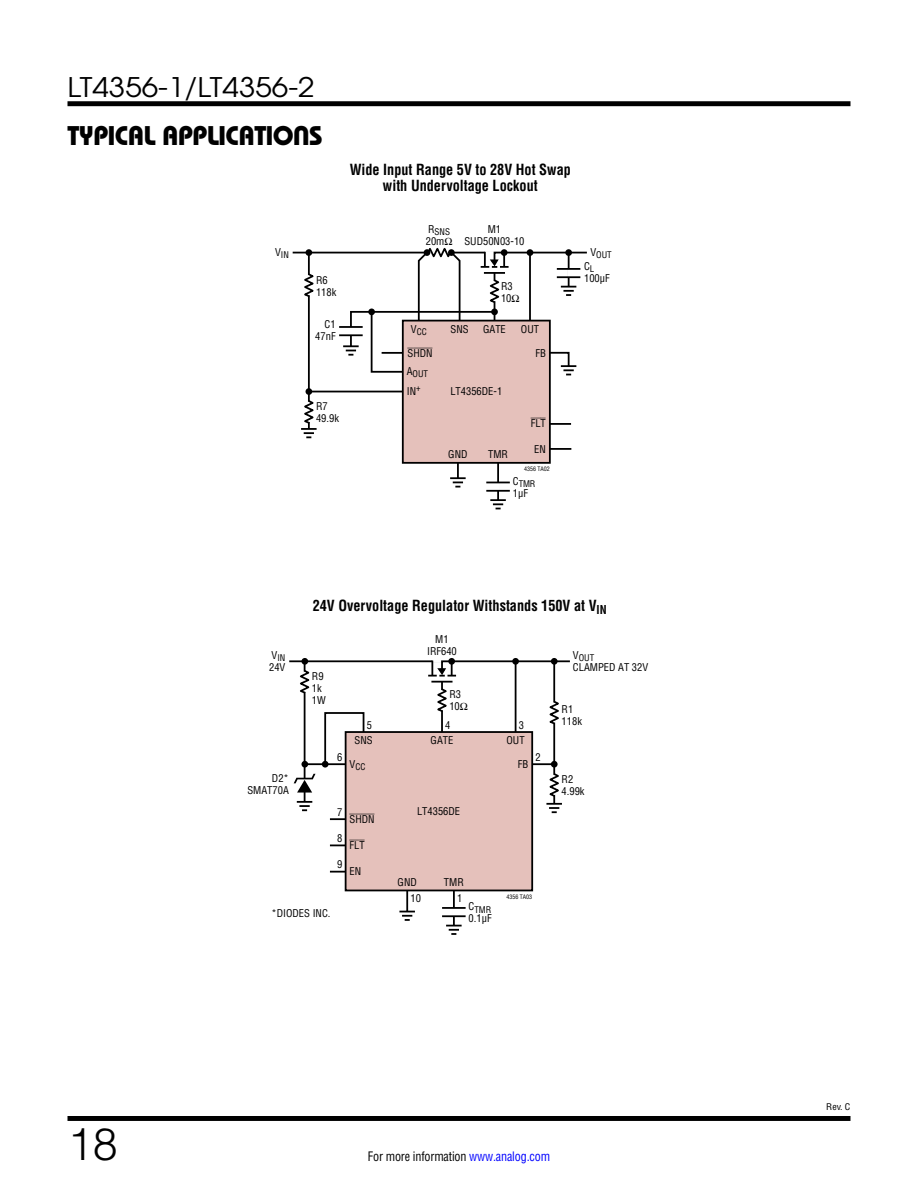
<style>
.page{position:relative;width:918px;height:1188px;background:#fff}
.page>*{position:absolute;margin:0;border:0;box-sizing:border-box;transform-origin:0 0}
.t1{font:300 45px "Helvetica";color:#000}
.t2{font:27px "Linear Bauhaus";letter-spacing:-.02em;color:#000}
.t3{font:27px "Avant Garde";color:#000;scale:1.1 1}
.t4{font:700 15px/16.5px "Linear Helv Cond";color:#000;text-align:center;scale:.95 1}
.t5{font:12.75px "Linear Helv Cond";letter-spacing:-.01em;color:#000;scale:.95 1}
.t6{font:10.5px/12px "Linear Helv Cond";color:#000}
.t7{font:10.5px "Linear Helv Cond Ovr";color:#000}
.t8{font:9px "Linear Helv Cond";color:#000}
.t9{font:9px "Linear Helv Cond";color:#000;scale:1.1 1}
.t10{font:6px "Linear Helv Cond";color:#000}
.s1{color:#00f}
</style>
<div class="page">
<div style="left:68px;top:101px;width:783px;height:5px;background:#000"></div>
<div style="left:68px;top:1116px;width:783px;height:5px;background:#000"></div>
<hr style="left:309px;top:391px;width:94px;height:1px;background:#000">
<hr style="left:308px;top:253px;width:2px;height:176px;background:#000">
<hr style="left:529px;top:253px;width:2px;height:68px;background:#000">
<hr style="left:497px;top:448px;width:2px;height:52px;background:#000">
<hr style="left:550px;top:423px;width:21px;height:2px;background:#000">
<hr style="left:293px;top:252px;width:294px;height:1px;background:#000">
<svg style="left:450px;top:464px;width:16px;height:24px"></svg>
<hr style="left:496px;top:500px;width:4px;height:10px;background:#929292">
<svg style="left:490px;top:499px;width:16px;height:10px"></svg>
<hr style="left:567px;top:366px;width:4px;height:10px;background:#909090">
<div style="left:403px;top:321px;width:147px;height:142px;background:#e5c1bb"></div>
<div style="left:402px;top:320px;width:149px;height:144px;border:2px solid #000"></div>
<hr style="left:550px;top:448px;width:21px;height:2px;background:#000">
<svg style="left:486px;top:482px;width:24px;height:8px"></svg>
<hr style="left:486px;top:490px;width:24px;height:2px;background:#000">
<div style="left:306px;top:249px;width:6px;height:7px;background:#000;border-radius:50%"></div>
<div style="left:306px;top:388px;width:6px;height:7px;background:#000;border-radius:50%"></div>
<div style="left:527px;top:249px;width:6px;height:7px;background:#000;border-radius:50%"></div>
<svg style="left:548px;top:351px;width:28px;height:24px"></svg>
<svg style="left:561px;top:286px;width:15px;height:10px"></svg>
<hr style="left:568px;top:253px;width:2px;height:34px;background:#000">
<div style="left:565px;top:249px;width:7px;height:7px;background:#000;border-radius:50%"></div>
<svg style="left:304px;top:272px;width:10px;height:27px"></svg>
<svg style="left:301px;top:398px;width:16px;height:40px"></svg>
<svg style="left:568px;top:270px;width:2px;height:6px"></svg>
<hr style="left:557px;top:268px;width:23px;height:2px;background:#000">
<hr style="left:557px;top:276px;width:23px;height:2px;background:#000">
<svg style="left:343px;top:247px;width:166px;height:127px"></svg>
<hr style="left:339px;top:326px;width:24px;height:2px;background:#000">
<hr style="left:339px;top:334px;width:24px;height:2px;background:#000">
<hr style="left:289px;top:660px;width:281px;height:2px;background:#000">
<hr style="left:304px;top:661px;width:2px;height:141px;background:#000">
<hr style="left:515px;top:661px;width:1px;height:71px;background:#000">
<hr style="left:453px;top:890px;width:2px;height:36px;background:#000">
<hr style="left:406px;top:890px;width:2px;height:22px;background:#000">
<svg style="left:323px;top:712px;width:42px;height:54px"></svg>
<svg style="left:330px;top:818px;width:15px;height:2px"></svg>
<hr style="left:532px;top:763px;width:22px;height:2px;background:#000">
<svg style="left:399px;top:911px;width:16px;height:10px"></svg>
<svg style="left:446px;top:925px;width:16px;height:10px"></svg>
<div style="left:346px;top:732px;width:186px;height:158px;background:#e5c1bb"></div>
<div style="left:345px;top:731px;width:188px;height:160px;border:2px solid #000"></div>
<svg style="left:330px;top:845px;width:16px;height:1px"></svg>
<svg style="left:330px;top:871px;width:16px;height:2px"></svg>
<hr style="left:305px;top:763px;width:41px;height:2px;background:#000">
<svg style="left:453px;top:909px;width:2px;height:6px"></svg>
<hr style="left:442px;top:907px;width:24px;height:2px;background:#000">
<hr style="left:442px;top:915px;width:24px;height:2px;background:#000">
<svg style="left:297px;top:801px;width:15px;height:10px"></svg>
<div style="left:301px;top:658px;width:7px;height:7px;background:#000;border-radius:50%"></div>
<div style="left:301px;top:761px;width:7px;height:7px;background:#000;border-radius:50%"></div>
<div style="left:322px;top:761px;width:7px;height:7px;background:#000;border-radius:50%"></div>
<div style="left:512px;top:658px;width:7px;height:7px;background:#000;border-radius:50%"></div>
<hr style="left:553px;top:661px;width:2px;height:143px;background:#000">
<div style="left:551px;top:658px;width:7px;height:7px;background:#000;border-radius:50%"></div>
<div style="left:551px;top:761px;width:7px;height:7px;background:#000;border-radius:50%"></div>
<svg style="left:546px;top:771px;width:16px;height:42px"></svg>
<svg style="left:549px;top:699px;width:10px;height:27px"></svg>
<hr style="left:441px;top:682px;width:2px;height:50px;background:#000">
<svg style="left:437px;top:687px;width:10px;height:27px"></svg>
<svg style="left:300px;top:668px;width:10px;height:27px"></svg>
<hr style="left:431px;top:681px;width:22px;height:2px;background:#000">
<div style="left:448px;top:658px;width:7px;height:7px;background:#000;border-radius:50%"></div>
<svg style="left:428px;top:660px;width:28px;height:17px"></svg>
<svg style="left:294px;top:774px;width:21px;height:19px"></svg>
<h2 class="t3" style="left:68px;top:77px;width:226px">LT4356-1/LT4356-2</h2>
<h2 class="t2" style="left:68px;top:120px;width:257px">TYPICAL APPLICATIONS</h2>
<h3 class="t4" style="left:350px;top:163px;width:234px">Wide Input Range 5V to 28V Hot Swap with Undervoltage Lockout</h3>
<p class="t8" style="left:275px;top:251px;width:15px"><sup>V</sup>IN</p>
<p class="t6" style="left:316px;top:275px;width:22px">R6<br>118k</p>
<p class="t6" style="left:315px;top:319px;width:22px;text-align:right">C1<br>47nF</p>
<p class="t6" style="left:316px;top:401px;width:25px">R7<br>49.9k</p>
<p class="t8" style="left:428px;top:228px;width:23px"><sup>R</sup>SNS</p>
<p class="t6" style="left:426px;top:236px;width:28px">20mΩ</p>
<p class="t6" style="left:464px;top:224px;width:62px;text-align:center">M1<br>SUD50N03-10</p>
<p class="t6" style="left:501px;top:281px;width:20px">R3<br>10Ω</p>
<p class="t8" style="left:411px;top:328px;width:17px"><sup>V</sup>CC</p>
<p class="t6" style="left:451px;top:324px;width:20px">SNS</p>
<p class="t6" style="left:483px;top:324px;width:24px">GATE</p>
<p class="t6" style="left:521px;top:324px;width:20px">OUT</p>
<p class="t7" style="left:408px;top:347px;width:27px">SHDN</p>
<p class="t8" style="left:407px;top:370px;width:23px"><sup>A</sup>OUT</p>
<p class="t6" style="left:535px;top:348px;width:12px">FB</p>
<p class="t6" style="left:407px;top:386px;width:15px">IN<sup>+</sup></p>
<p class="t6" style="left:450px;top:386px;width:53px">LT4356DE-1</p>
<p class="t7" style="left:531px;top:418px;width:17px">FLT</p>
<p class="t6" style="left:448px;top:449px;width:21px">GND</p>
<p class="t6" style="left:488px;top:449px;width:21px">TMR</p>
<p class="t6" style="left:534px;top:444px;width:13px">EN</p>
<p class="t10" style="left:524px;top:467px;width:27px">4356 TA02</p>
<p class="t8" style="left:513px;top:480px;width:24px"><sup>C</sup>TMR</p>
<p class="t6" style="left:513px;top:488px;width:17px">1µF</p>
<p class="t8" style="left:590px;top:251px;width:23px"><sup>V</sup>OUT</p>
<p class="t6" style="left:584px;top:261px;width:27px">C<sub>L<br></sub>100µF</p>
<p class="t8" style="left:272px;top:654px;width:15px"><sup>V</sup>IN</p>
<p class="t6" style="left:269px;top:662px;width:18px">24V</p>
<h3 class="t4" style="left:313px;top:599px;width:311px">24V Overvoltage Regulator Withstands 150V at V<sub>IN</sub></h3>
<p class="t6" style="left:312px;top:671px;width:15px">R9<br>1k<br>1W</p>
<p class="t6" style="left:367px;top:720px;width:7px">5</p>
<p class="t6" style="left:354px;top:735px;width:20px">SNS</p>
<p class="t6" style="left:337px;top:752px;width:7px">6</p>
<p class="t8" style="left:350px;top:763px;width:17px"><sup>V</sup>CC</p>
<p class="t6" style="left:427px;top:634px;width:31px;text-align:center">M1<br>IRF640</p>
<p class="t6" style="left:449px;top:689px;width:20px">R3<br>10Ω</p>
<p class="t6" style="left:445px;top:720px;width:7px">4</p>
<p class="t6" style="left:431px;top:735px;width:24px">GATE</p>
<p class="t6" style="left:519px;top:720px;width:7px">3</p>
<p class="t6" style="left:507px;top:735px;width:20px">OUT</p>
<p class="t6" style="left:518px;top:759px;width:12px">FB</p>
<p class="t6" style="left:535px;top:752px;width:7px">2</p>
<p class="t8" style="left:573px;top:654px;width:23px"><sup>V</sup>OUT</p>
<p class="t6" style="left:573px;top:662px;width:77px">CLAMPED AT 32V</p>
<p class="t6" style="left:562px;top:704px;width:22px">R1<br>118k</p>
<p class="t6" style="left:247px;top:773px;width:43px;text-align:right">D2*<br>SMAT70A</p>
<p class="t6" style="left:562px;top:774px;width:25px">R2<br>4.99k</p>
<h1 class="t1" style="left:68px;top:1119px;width:52px">18</h1>
<p class="t6" style="left:337px;top:807px;width:7px">7</p>
<p class="t7" style="left:350px;top:813px;width:27px">SHDN</p>
<p class="t6" style="left:337px;top:833px;width:7px">8</p>
<p class="t7" style="left:350px;top:839px;width:17px">FLT</p>
<p class="t6" style="left:337px;top:859px;width:7px">9</p>
<p class="t6" style="left:350px;top:866px;width:13px">EN</p>
<p class="t6" style="left:272px;top:908px;width:60px">*DIODES INC.</p>
<p class="t6" style="left:417px;top:806px;width:45px">LT4356DE</p>
<p class="t6" style="left:398px;top:877px;width:21px">GND</p>
<p class="t6" style="left:444px;top:877px;width:21px">TMR</p>
<p class="t6" style="left:410px;top:893px;width:12px">10</p>
<p class="t6" style="left:457px;top:893px;width:7px">1</p>
<p class="t8" style="left:469px;top:906px;width:24px"><sup>C</sup>TMR</p>
<p class="t6" style="left:469px;top:913px;width:25px">0.1µF</p>
<p class="t10" style="left:506px;top:895px;width:27px">4356 TA03</p>
<p class="t5" style="left:368px;top:1151px;width:193px">For more information <span class="s1">www.analog.com</span></p>
<p class="t9" style="left:826px;top:1102px;width:24px">Rev. C</p>
</div>
